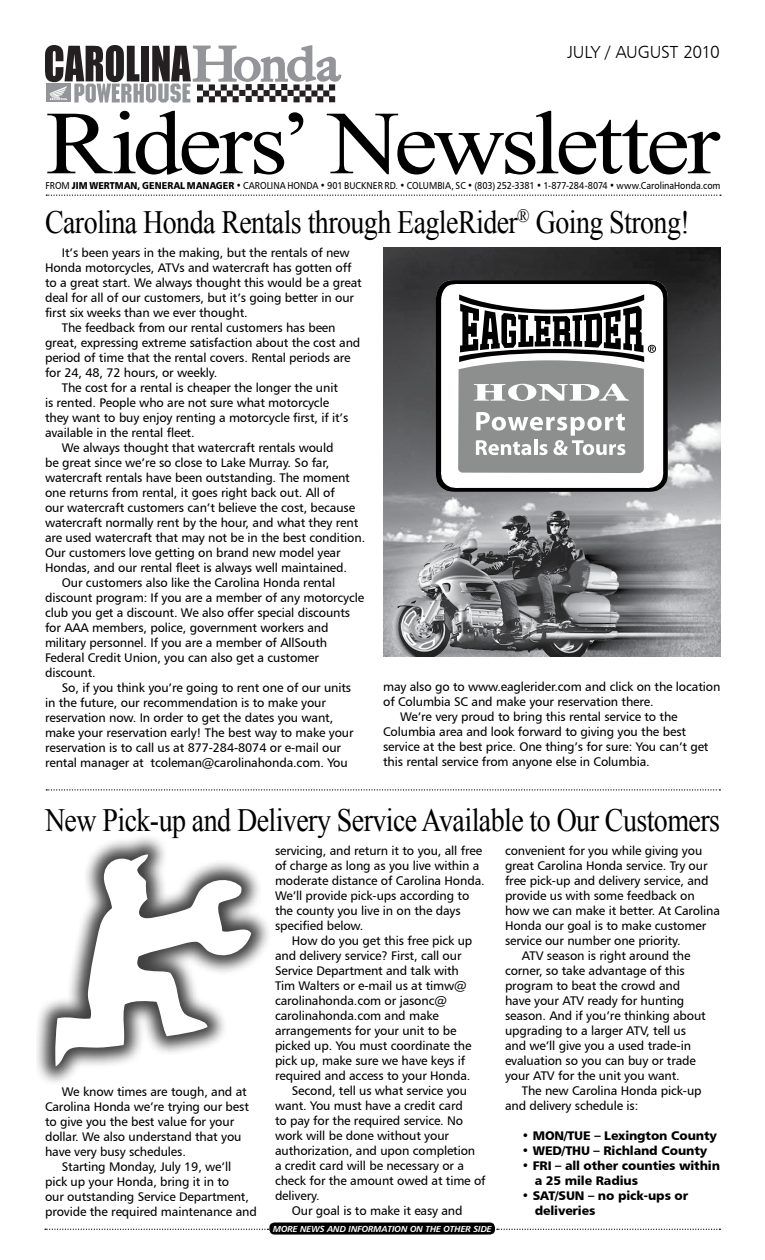
<style>
.page{position:relative;width:765px;height:1260px;background:#fff}
.page>*{position:absolute;margin:0;border:0;box-sizing:border-box;transform-origin:0 0}
.t1{font:90px "Times New Roman";letter-spacing:-.04em;color:#000;scale:1.1 1}
.t2{font:32.5px "Times New Roman";letter-spacing:-.02em;color:#000;scale:.86 1}
.t3{font:17.5px "Humanist 777 BT Light B";letter-spacing:-.02em;color:#000}
.t4{font:12.5px/15px "Humanist 777 BT Roman B";letter-spacing:-.01em;color:#000}
.t5{font:12.5px/15px "Humanist 777 BT Black B";letter-spacing:-.01em;color:#000}
.t6{font:10px "Humanist 777 BT Roman B";letter-spacing:-.005em;color:#000;scale:.9 1}
.t7{font:10px "Humanist 777 BT Black B";letter-spacing:.01em;color:#000;scale:.9 1}
.t8{font:8.75px "Humanist 777 BT Bold Italic B";letter-spacing:-.01em;color:#fff}
.s1{font-family:"Humanist 777 BT Roman B"}
</style>
<div class="page">
<svg style="left:45px;top:45px;width:297px;height:58px"></svg>
<svg style="left:46px;top:195px;width:675px;height:1px"></svg>
<div style="left:269px;top:1222px;width:226px;height:13px;background:#000;border-radius:5px"></div>
<svg style="left:45px;top:1229px;width:224px;height:1px"></svg>
<svg style="left:497px;top:1229px;width:223px;height:1px"></svg>
<div style="left:36px;top:831px;width:238px;height:255px;background:#000;opacity:.75"></div>
<svg style="left:55px;top:854px;width:196px;height:212px"></svg>
<svg style="left:46px;top:789px;width:674px;height:2px"></svg>
<img style="left:383px;top:248px;width:338px;height:409px">
<svg style="left:436px;top:280px;width:232px;height:212px"></svg>
<svg style="left:458px;top:294px;width:198px;height:179px"></svg>
<h3 class="t3" style="left:567px;top:41px;width:154px">JULY / AUGUST 2010</h3>
<h1 class="t1" style="left:46px;top:83px;width:614px">Riders’ Newsletter</h1>
<p class="t7" style="left:46px;top:179px;width:277px"><span class="s1">from</span> Jim wertman, general manager <span class="s1">• carolina hond</span></p>
<p class="t6" style="left:313px;top:179px;width:455px">a • 901 Buckn er Rd. • Columbia, SC • (803) 252-3381 • 1-877-284-8074 • www.CarolinaHonda.com</p>
<h2 class="t2" style="left:45px;top:200px;width:751px">Carolina Honda Rentals through EagleRider<sup>®</sup> Going Strong!</h2>
<p class="t4" style="left:62px;top:245px;width:289px">It’s been years in the making, but the rentals of new</p>
<p class="t4" style="left:45px;top:260px;width:308px">Honda motorcycles, ATVs and watercraft has gotten off</p>
<p class="t4" style="left:45px;top:275px;width:318px">to a great start. We always thought this would be a great</p>
<p class="t4" style="left:45px;top:290px;width:311px">deal for all of our customers, but it’s going better in our</p>
<p class="t4" style="left:45px;top:305px;width:204px">first six weeks than we ever thought.</p>
<p class="t4" style="left:62px;top:320px;width:275px">The feedback from our rental customers has been</p>
<p class="t4" style="left:45px;top:335px;width:317px">great, expressing extreme satisfaction about the cost and</p>
<p class="t4" style="left:45px;top:350px;width:307px">period of time that the rental covers. Rental periods are</p>
<p class="t4" style="left:45px;top:365px;width:174px">for 24, 48, 72 hours, or weekly.</p>
<p class="t4" style="left:62px;top:380px;width:278px">The cost for a rental is cheaper the longer the unit</p>
<p class="t4" style="left:45px;top:395px;width:286px">is rented. People who are not sure what motorcycle</p>
<p class="t4" style="left:45px;top:410px;width:305px">they want to buy enjoy renting a motorcycle first, if it’s</p>
<p class="t4" style="left:45px;top:425px;width:151px">available in the rental fleet.</p>
<p class="t4" style="left:62px;top:440px;width:273px">We always thought that watercraft rentals would</p>
<p class="t4" style="left:45px;top:455px;width:286px">be great since we’re so close to Lake M urray. So far,</p>
<p class="t4" style="left:45px;top:470px;width:306px">watercraft rentals have been outstanding. The moment</p>
<p class="t4" style="left:45px;top:485px;width:291px">one returns from rental, it goes right back out. All of</p>
<p class="t4" style="left:45px;top:500px;width:312px">our watercraft customers can’t believe the cost, because</p>
<p class="t4" style="left:45px;top:515px;width:315px">watercraft normally rent by the hour, and what they rent</p>
<p class="t4" style="left:45px;top:530px;width:322px">are used watercraft that may not be in the best condition.</p>
<p class="t4" style="left:45px;top:545px;width:297px">Our customers love getting on brand new model year</p>
<p class="t4" style="left:45px;top:560px;width:304px">Hondas, and our rental fleet is always well maintained.</p>
<p class="t4" style="left:62px;top:575px;width:275px">Our customers also like the Carolina Honda rental</p>
<p class="t4" style="left:45px;top:590px;width:321px">discount program: If you are a member of any motorcycle</p>
<p class="t4" style="left:45px;top:605px;width:307px">club you get a discount. We also offer special discounts</p>
<p class="t4" style="left:45px;top:620px;width:29px">for AAA</p>
<p class="t4" style="left:45px;top:620px;width:285px;text-indent:47px">members, police, government workers and military personnel. If you are a member of AllSouth Federal Credit U nion, you can also get a customer discount.</p>
<p class="t4" style="left:45px;top:680px;width:310px;text-indent:17px">So, if you think you’re going to rent one of our units in the future, our recommendation is to make your reservation now. I n order to get the dates you want, make your reservation early! The best way to make your reservation is to call us at 877-284-8074 or e-mail our rental manager at tcoleman@carolinahonda.com. You</p>
<p class="t4" style="left:383px;top:679px;width:339px">may also go to www.eaglerider.com and click on the location</p>
<p class="t4" style="left:383px;top:694px;width:272px">of Columbia SC and make your reservation there.</p>
<p class="t4" style="left:400px;top:709px;width:279px">We’re very proud to bring this rental service to the</p>
<p class="t4" style="left:383px;top:724px;width:304px">Columbia area and look forward to giving you the best</p>
<p class="t4" style="left:383px;top:739px;width:327px">service at the best price. One thing’s for sure: You can’t get</p>
<p class="t4" style="left:383px;top:754px;width:268px">this rental service from anyone else in Columbia.</p>
<h2 class="t2" style="left:45px;top:798px;width:786px">New Pick-up and Delivery Service Available to Our Customers</h2>
<p class="t4" style="left:505px;top:843px;width:199px">convenient for you while giving you</p>
<p class="t4" style="left:505px;top:858px;width:204px">great Carolina Honda service. Try our</p>
<p class="t4" style="left:505px;top:873px;width:205px">free pick-up and delivery service, and</p>
<p class="t4" style="left:505px;top:888px;width:191px">provide us with some feedback on</p>
<p class="t4" style="left:505px;top:903px;width:217px">how we can make it better. At Carolina</p>
<p class="t4" style="left:505px;top:918px;width:203px">Honda our goal is to make customer</p>
<p class="t4" style="left:505px;top:933px;width:177px">service our number one priority.</p>
<p class="t4" style="left:522px;top:948px;width:170px">ATV season is right around the</p>
<p class="t4" style="left:505px;top:963px;width:181px">corner, so take advantage of this</p>
<p class="t4" style="left:505px;top:978px;width:177px">program to beat the crowd and</p>
<p class="t4" style="left:505px;top:993px;width:181px">have your ATV ready for hunting</p>
<p class="t4" style="left:505px;top:1008px;width:202px">season. And if you’re thinking about</p>
<p class="t4" style="left:505px;top:1023px;width:182px">upgrading to a larger ATV, tell us</p>
<p class="t4" style="left:505px;top:1038px;width:188px">and we’ll give you a used trade-in</p>
<p class="t4" style="left:505px;top:1053px;width:192px">evaluation so you can buy or trade</p>
<p class="t4" style="left:505px;top:1068px;width:176px">your ATV for the unit you want.</p>
<p class="t4" style="left:522px;top:1083px;width:181px">The new Carolina Honda pick-up</p>
<p class="t4" style="left:505px;top:1098px;width:135px">and delivery schedule is:</p>
<p class="t5" style="left:522px;top:1128px;width:197px">• Mon/Tue – Lexington County</p>
<p class="t5" style="left:522px;top:1143px;width:187px">• Wed/Thu – Richland County</p>
<p class="t5" style="left:535px;top:1158px;width:187px;text-indent:-13px">• Fri – all other counties within a 25 mile Radius</p>
<p class="t5" style="left:535px;top:1188px;width:155px;text-indent:-13px">• Sat/sun – no pick-ups or deliveries</p>
<p class="t4" style="left:275px;top:843px;width:211px">servicing, and return it to you, all free of charge as long as you live within a moderate distance of Carolina Honda.<br>We’ll provide pick-ups according to the county you live in on the days specified below.</p>
<p class="t4" style="left:292px;top:933px;width:182px">How do you get this free pick up</p>
<p class="t4" style="left:275px;top:948px;width:188px">and delivery service? First, call our</p>
<p class="t4" style="left:275px;top:963px;width:185px">Service Department and talk with</p>
<p class="t4" style="left:275px;top:978px;width:193px">Tim Walters or e-mail us at timw@</p>
<p class="t4" style="left:275px;top:993px;width:173px">carolinahonda.com or jasonc@</p>
<p class="t4" style="left:275px;top:1008px;width:166px">carolinahonda.com and make</p>
<p class="t4" style="left:275px;top:1023px;width:183px">arrangements for your unit to be</p>
<p class="t4" style="left:275px;top:1038px;width:198px">picked up. You must coordinate the</p>
<p class="t4" style="left:275px;top:1053px;width:192px">pick up, make sure we have keys if</p>
<p class="t4" style="left:275px;top:1068px;width:197px">required and access to your Honda.</p>
<p class="t4" style="left:292px;top:1083px;width:177px">Second, tell us what service you</p>
<p class="t4" style="left:275px;top:1098px;width:189px">want. You must have a credit card</p>
<p class="t4" style="left:275px;top:1113px;width:190px">to pay for the required service. No</p>
<p class="t4" style="left:275px;top:1128px;width:176px">work will be done without your</p>
<p class="t4" style="left:275px;top:1143px;width:202px">authorization, and upon completion</p>
<p class="t4" style="left:275px;top:1158px;width:191px">a credit card will be necessary or a</p>
<p class="t4" style="left:275px;top:1173px;width:212px">check for the amount owed at time of</p>
<p class="t4" style="left:275px;top:1188px;width:46px">delivery.</p>
<p class="t4" style="left:292px;top:1203px;width:172px">Our goal is to make it easy and</p>
<p class="t4" style="left:45px;top:1084px;width:205px;text-indent:17px">We know times are tough, and at<br>Carolina Honda we’re trying our best to give you the best value for your dollar. We also understand that you have very busy schedules.</p>
<p class="t4" style="left:45px;top:1159px;width:213px;text-indent:17px">Starting Monday, July 19, we’ll<br>pick up your Honda, bring it in to<br>our outstanding Service Department, provide the required maintenance and</p>
<p class="t8" style="left:273px;top:1223px;width:220px">MORE NEWS AND INFORMATION ON THE OTHER SIDE</p>
</div>
